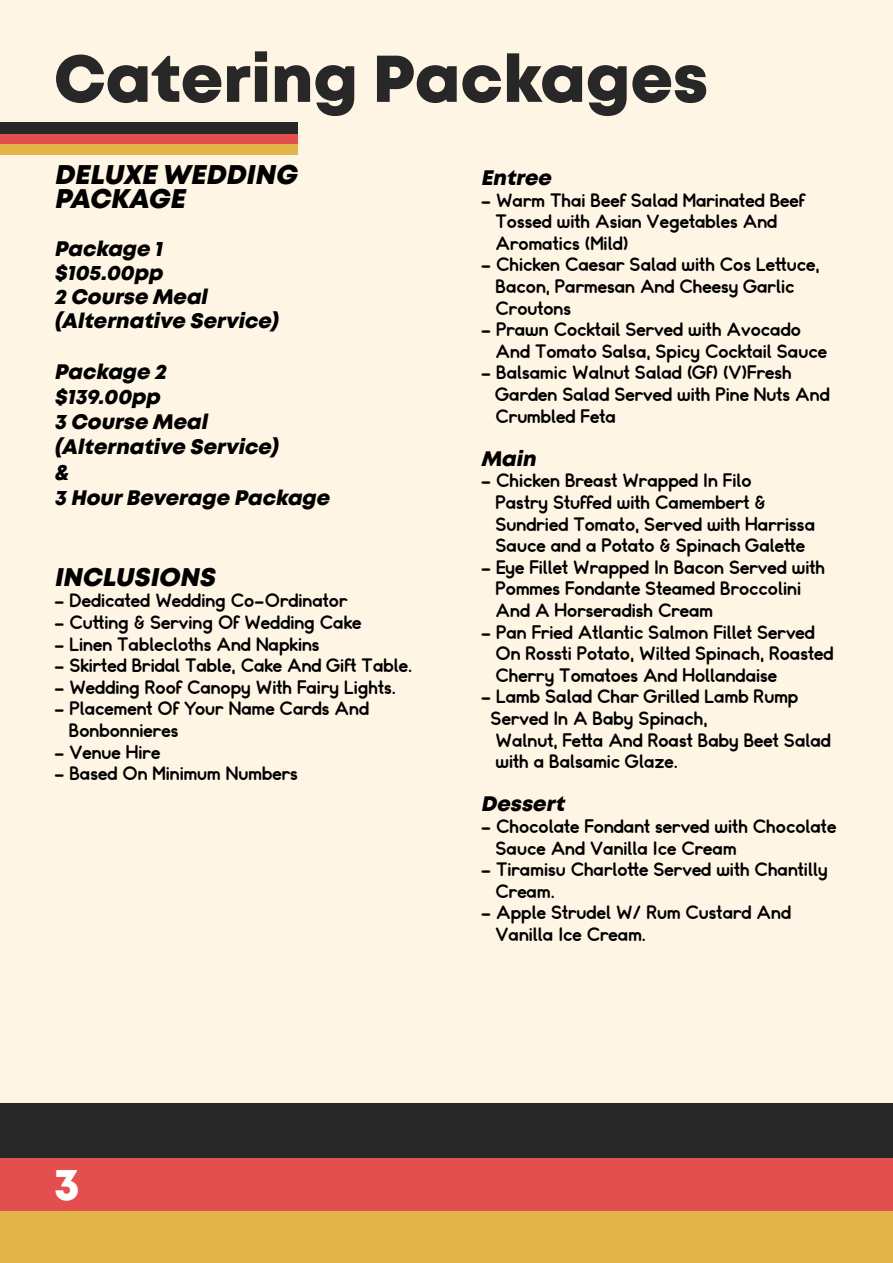
<style>
.page{position:relative;width:893px;height:1263px;background:#fff5e4}
.page>*{position:absolute;margin:0;border:0;box-sizing:border-box;transform-origin:0 0}
.t1{font:66px "Mont Heavy DEMO";color:#282727}
.t2{font:45px "Mont Heavy DEMO";color:#fff}
.t3{font:italic 27px/24px "Mont Heavy DEMO";color:#000}
.t4{font:italic 25.5px "Mont Heavy DEMO";color:#000}
.t5{font:italic 21px/25.2px "Mont Heavy DEMO";color:#000}
.t6{font:18px/21.6px "Somatic Rounded";color:#000}
</style>
<div class="page">
<div style="left:0;top:1209px;width:893px;height:54px;background:#e2b548"></div>
<div style="left:0;top:1156px;width:893px;height:54px;background:#e34e4e"></div>
<div style="left:0;top:1104px;width:893px;height:54px;background:#282727"></div>
<div style="left:0;top:143px;width:297px;height:11px;background:#e2b548"></div>
<div style="left:0;top:133px;width:297px;height:11px;background:#e34e4e"></div>
<div style="left:0;top:122px;width:297px;height:11px;background:#282727"></div>
<h1 class="t1" style="left:54px;top:41px;width:656px">Catering Packages</h1>
<h3 class="t3" style="left:54px;top:164px;width:250px">DELUXE WEDDING<br>PACKAGE</h3>
<p class="t5" style="left:54px;top:238px;width:230px;line-height:24px">Package 1 $105.00pp<br>2 Course Meal (Alternative Service)</p>
<p class="t5" style="left:54px;top:360px;width:281px">Package 2<br>$139.00pp<br>3 Course Meal (Alternative Service)<br>&amp;<br>3 HourBeverage Package</p>
<h3 class="t4" style="left:54px;top:562px;width:168px">INCLUSIONS</h3>
<p class="t6" style="left:54px;top:592px;width:295px">- Dedicated Wedding Co-Ordinator</p>
<p class="t6" style="left:54px;top:613px;width:309px">- Cutting &amp; Serving Of Wedding Cake</p>
<p class="t6" style="left:54px;top:635px;width:267px">- Linen Tablecloths And Napkins</p>
<p class="t6" style="left:54px;top:657px;width:360px">- Skirted Bridal Table, Cake And Gift Table.</p>
<p class="t6" style="left:54px;top:678px;width:343px">- Wedding Roof Canopy With Fairy Lights.</p>
<p class="t6" style="left:69px;top:700px;width:302px;text-indent:-15px">- Placement Of Your Name Cards And<br>Bonbonnieres</p>
<p class="t6" style="left:54px;top:743px;width:108px">- Venue Hire</p>
<p class="t6" style="left:54px;top:765px;width:245px">- Based On Minimum Numbers</p>
<p class="t5" style="left:481px;top:166px;width:76px">Entree</p>
<p class="t6" style="left:496px;top:191px;width:311px;text-indent:-15px">- Warm Thai Beef Salad Marinated Beef<br>Tossed with Asian Vegetables And<br>Aromatics (Mild)</p>
<p class="t6" style="left:496px;top:256px;width:325px;text-indent:-15px">- Chicken Caesar Salad with Cos Lettuce,<br>Bacon, Parmesan And Cheesy Garlic<br>Croutons</p>
<p class="t6" style="left:496px;top:320px;width:333px;text-indent:-15px">- Prawn Cocktail Served with Avocado<br>And Tomato Salsa, Spicy Cocktail Sauce</p>
<p class="t6" style="left:496px;top:364px;width:336px;text-indent:-15px">- Balsamic Walnut Salad (Gf) (V)Fresh<br>Garden Salad Served with Pine Nuts And<br>Crumbled Feta</p>
<p class="t5" style="left:481px;top:447px;width:61px">Main</p>
<p class="t6" style="left:496px;top:472px;width:321px;text-indent:-15px">- Chicken Breast Wrapped In Filo<br>Pastry Stuffed with Camembert &amp; Sundried Tomato, Served with Harrissa Sauce and a Potato &amp; Spinach Galette</p>
<p class="t6" style="left:496px;top:558px;width:331px;text-indent:-15px">- Eye Fillet Wrapped In Bacon Served with<br>Pommes Fondante Steamed Broccolini<br>And A Horseradish Cream</p>
<p class="t6" style="left:496px;top:623px;width:339px;text-indent:-15px">- Pan Fried Atlantic Salmon Fillet Served<br>On Rossti Potato, Wilted Spinach, Roasted<br>Cherry Tomatoes And Hollandaise</p>
<p class="t6" style="left:491px;top:688px;width:342px;text-indent:-10px">- Lamb Salad Char Grilled Lamb Rump<br>Served In A Baby Spinach,<br>Walnut, Fetta And Roast Baby Beet Salad with a Balsamic Glaze.</p>
<p class="t5" style="left:481px;top:792px;width:90px">Dessert</p>
<p class="t6" style="left:496px;top:817px;width:342px;text-indent:-15px">- Chocolate Fondant served with Chocolate<br>Sauce And Vanilla Ice Cream</p>
<p class="t6" style="left:496px;top:860px;width:334px;text-indent:-15px">- Tiramisu Charlotte Served with Chantilly<br>Cream.</p>
<p class="t6" style="left:496px;top:904px;width:297px;text-indent:-15px">- Apple Strudel W/ Rum Custard And<br>Vanilla Ice Cream.</p>
<h2 class="t2" style="left:54px;top:1159px;width:27px">3</h2>
</div>
